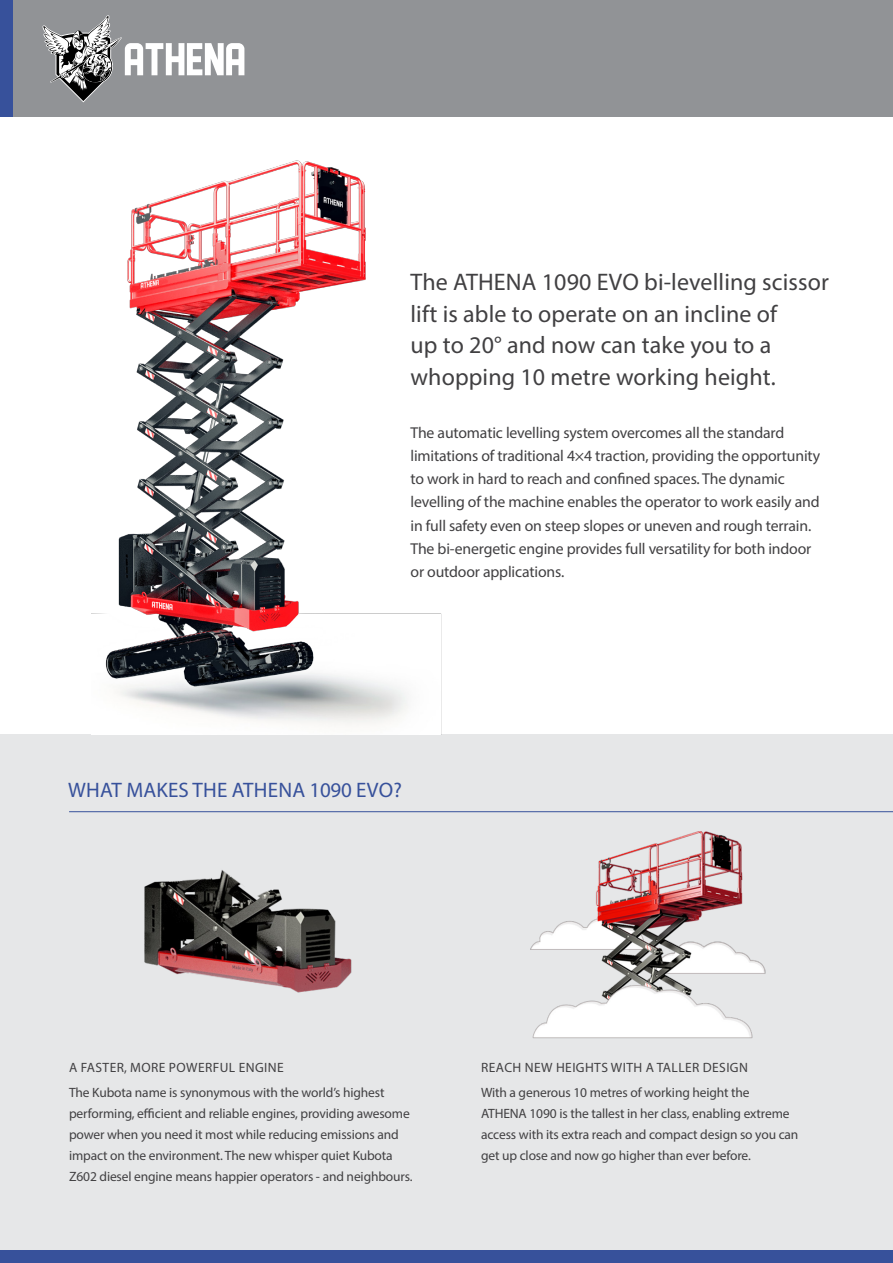
<style>
.page{position:relative;width:893px;height:1263px;background:#fff}
.page>*{position:absolute;margin:0;border:0;box-sizing:border-box;transform-origin:0 0}
.intro{font:24px/31.5px "Myriad Pro";letter-spacing:.005em;color:#414042}
.headline{font:21px "Myriad Pro";letter-spacing:.01em;color:#37519b}
.text{font:15.75px/23.2px "Myriad Pro";letter-spacing:-.01em;color:#414042}
.text-2{font:13.5px/21px "Myriad Pro";letter-spacing:-.01em;color:#414042}
.Text_-_Subheader{font:13.5px "Myriad Pro";letter-spacing:.03em;color:#414042}
</style>
<div class="page">
<div style="left:0;top:0;width:893px;height:117px;background:#919396"></div>
<div style="left:0;top:735px;width:893px;height:521px;background:#e6e7e8"></div>
<svg style="left:43px;top:15px;width:201px;height:87px"></svg>
<div style="left:0;top:1251px;width:893px;height:12px;background:#37519b"></div>
<div style="left:0;top:0;width:13px;height:117px;background:#37519b"></div>
<img style="left:91px;top:160px;width:394px;height:575px">
<hr style="left:69px;top:811px;width:824px;height:1px;background:#37519b">
<img style="left:144px;top:870px;width:208px;height:123px">
<img style="left:530px;top:831px;width:236px;height:208px">
<p class="intro" style="left:410px;top:266px;width:420px">The ATHENA 1090 EVO bi-levelling scissor lift is able to operate on an incline of<br>up to 20° and now can take you to a whopping 10 metre working height.</p>
<p class="text" style="left:410px;top:420px;width:411px">The automatic levelling system overcomes all the standard limitations of traditional 4×4 traction, providing the opportunity to work in hard to reach and confined spaces. The dynamic levelling of the machine enables the operator to work easily and in full safety even on steep slopes or uneven and rough terrain.<br>The bi-energetic engine provides full versatility for both indoor or outdoor applications.</p>
<p class="headline" style="left:68px;top:777px;width:335px">WHAT MAKES THE ATHENA 1090 EVO?</p>
<p class="Text_-_Subheader" style="left:69px;top:1059px;width:216px">A FASTER, MORE POWERFUL ENGINE</p>
<p class="text-2" style="left:69px;top:1082px;width:345px">The Kubota name is synonymous with the world’s highest performing, efficient and reliable engines, providing awesome power when you need it most while reducing emissions and impact on the environment. The new whisper quiet Kubota Z602 diesel engine means happier operators - and neighbours.</p>
<p class="Text_-_Subheader" style="left:481px;top:1059px;width:268px">REACH NEW HEIGHTS WITH A TALLER DESIGN</p>
<p class="text-2" style="left:481px;top:1082px;width:319px">With a generous 10 metres of working height the ATHENA 1090 is the tallest in her class, enabling extreme access with its extra reach and compact design so you can get up close and now go higher than ever before.</p>
</div>
